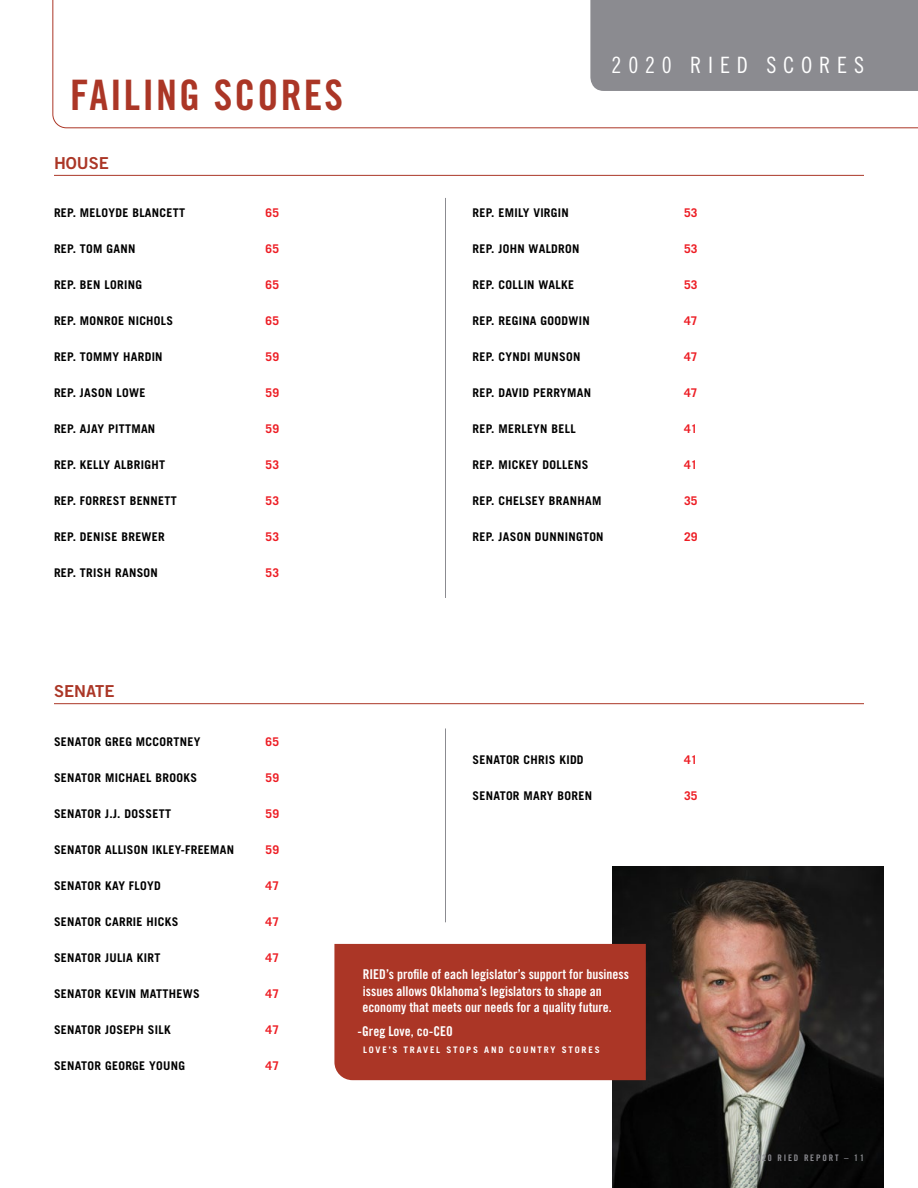
<style>
.page{position:relative;width:918px;height:1188px;background:#fff}
.page>*{position:absolute;margin:0;border:0;box-sizing:border-box;transform-origin:0 0}
.t1{font:42px "Trade Gothic LT Std Bd Cn 20";letter-spacing:.05em;color:#ab3626}
.t2{font:22.5px "Trade Gothic LT Std Cn 18";letter-spacing:.3em;color:#fff}
.t3{font:16.5px "Trade Gothic LT Std Bd 2";color:#ab3626}
.t4{font:13.5px/16.5px "Trade Gothic LT Std Bd Cn 20";color:#fff}
.t5{font:700 12px "Trade Gothic LT Std";letter-spacing:.025em;color:#000}
.t6{font:700 12px "Trade Gothic LT Std";letter-spacing:.025em;color:#ed1d24}
.t7{font:700 9px "Trade Gothic LT Std";letter-spacing:.2em;color:#fff}
.t8{font:9px "Trade Gothic LT Std Bd Cn 20";letter-spacing:.2em;color:#8b8b90}
</style>
<div class="page">
<svg style="left:52px;top:0;width:866px;height:128px"></svg>
<div style="left:590px;top:0;width:328px;height:91px;background:#8b8b90"></div>
<hr style="left:54px;top:175px;width:810px;height:1px;background:#ab3626">
<hr style="left:54px;top:703px;width:810px;height:1px;background:#ab3626">
<hr style="left:445px;top:198px;width:1px;height:400px;background:#8b8b90">
<hr style="left:445px;top:728px;width:1px;height:194px;background:#8b8b90">
<img style="left:612px;top:866px;width:271px;height:322px">
<div style="left:334px;top:944px;width:312px;height:136px;background:#ab3626"></div>
<h1 class="t1" style="left:70px;top:70px;width:275px">FAILING SCORES</h1>
<h3 class="t3" style="left:54px;top:153px;width:56px">HOUSE</h3>
<p class="t5" style="left:54px;top:206px;width:133px">REP. MELOYDE BLANCETT</p>
<p class="t6" style="left:266px;top:206px;width:15px">65</p>
<p class="t5" style="left:54px;top:242px;width:83px">REP. TOM GANN</p>
<p class="t6" style="left:266px;top:242px;width:15px">65</p>
<p class="t5" style="left:54px;top:278px;width:90px">REP. BEN LORING</p>
<p class="t6" style="left:266px;top:278px;width:15px">65</p>
<p class="t5" style="left:54px;top:314px;width:121px">REP. MONROE NICHOLS</p>
<p class="t6" style="left:266px;top:314px;width:15px">65</p>
<p class="t5" style="left:54px;top:350px;width:110px">REP. TOMMY HARDIN</p>
<p class="t6" style="left:266px;top:350px;width:15px">59</p>
<p class="t5" style="left:54px;top:386px;width:93px">REP. JASON LOWE</p>
<p class="t6" style="left:266px;top:386px;width:15px">59</p>
<p class="t5" style="left:54px;top:422px;width:103px">REP. AJAY PITTMAN</p>
<p class="t6" style="left:266px;top:422px;width:15px">59</p>
<p class="t5" style="left:54px;top:458px;width:112px">REP. KELLY ALBRIGHT</p>
<p class="t6" style="left:266px;top:458px;width:15px">53</p>
<p class="t5" style="left:54px;top:494px;width:124px">REP. FORREST BENNETT</p>
<p class="t6" style="left:266px;top:494px;width:15px">53</p>
<p class="t5" style="left:54px;top:530px;width:112px">REP. DENISE BREWER</p>
<p class="t6" style="left:266px;top:530px;width:15px">53</p>
<p class="t5" style="left:54px;top:566px;width:105px">REP. TRISH RANSON</p>
<p class="t6" style="left:266px;top:566px;width:15px">53</p>
<h2 class="t2" style="left:612px;top:51px;width:254px">2020 RIED SCORES</h2>
<p class="t5" style="left:472px;top:206px;width:98px">REP. EMILY VIRGIN</p>
<p class="t6" style="left:684px;top:206px;width:15px">53</p>
<p class="t5" style="left:472px;top:242px;width:109px">REP. JOHN WALDRON</p>
<p class="t6" style="left:684px;top:242px;width:15px">53</p>
<p class="t5" style="left:472px;top:278px;width:103px">REP. COLLIN WALKE</p>
<p class="t6" style="left:684px;top:278px;width:15px">53</p>
<p class="t5" style="left:472px;top:314px;width:119px">REP. REGINA GOODWIN</p>
<p class="t6" style="left:684px;top:314px;width:15px">47</p>
<p class="t5" style="left:472px;top:350px;width:109px">REP. CYNDI MUNSON</p>
<p class="t6" style="left:684px;top:350px;width:15px">47</p>
<p class="t5" style="left:472px;top:386px;width:120px">REP. DAVID PERRYMAN</p>
<p class="t6" style="left:684px;top:386px;width:15px">47</p>
<p class="t5" style="left:472px;top:422px;width:105px">REP. MERLEYN BELL</p>
<p class="t6" style="left:684px;top:422px;width:15px">41</p>
<p class="t5" style="left:472px;top:458px;width:117px">REP. MICKEY DOLLENS</p>
<p class="t6" style="left:684px;top:458px;width:15px">41</p>
<p class="t5" style="left:472px;top:494px;width:130px">REP. CHELSEY BRANHAM</p>
<p class="t6" style="left:684px;top:494px;width:15px">35</p>
<p class="t5" style="left:472px;top:530px;width:133px">REP. JASON DUNNINGTON</p>
<p class="t6" style="left:684px;top:530px;width:15px">29</p>
<h3 class="t3" style="left:54px;top:681px;width:62px">SENATE</h3>
<p class="t5" style="left:54px;top:734px;width:148px">SENATOR GREG MCCORTNEY</p>
<p class="t6" style="left:266px;top:734px;width:15px">65</p>
<p class="t5" style="left:54px;top:770px;width:145px">SENATOR MICHAEL BROOKS</p>
<p class="t6" style="left:266px;top:770px;width:15px">59</p>
<p class="t5" style="left:54px;top:806px;width:119px">SENATOR J.J. DOSSETT</p>
<p class="t6" style="left:266px;top:806px;width:15px">59</p>
<p class="t5" style="left:54px;top:842px;width:182px">SENATOR ALLISON IKLEY-FREEMAN</p>
<p class="t6" style="left:266px;top:842px;width:15px">59</p>
<p class="t5" style="left:54px;top:878px;width:108px">SENATOR KAY FLOYD</p>
<p class="t6" style="left:266px;top:878px;width:15px">47</p>
<p class="t5" style="left:54px;top:914px;width:126px">SENATOR CARRIE HICKS</p>
<p class="t6" style="left:266px;top:914px;width:15px">47</p>
<p class="t5" style="left:54px;top:950px;width:108px">SENATOR JULIA KIRT</p>
<p class="t6" style="left:266px;top:950px;width:15px">47</p>
<p class="t5" style="left:54px;top:986px;width:147px">SENATOR KEVIN MATTHEWS</p>
<p class="t6" style="left:266px;top:986px;width:15px">47</p>
<p class="t5" style="left:54px;top:1022px;width:118px">SENATOR JOSEPH SILK</p>
<p class="t6" style="left:266px;top:1022px;width:15px">47</p>
<p class="t5" style="left:54px;top:1058px;width:133px">SENATOR GEORGE YOUNG</p>
<p class="t6" style="left:266px;top:1058px;width:15px">47</p>
<p class="t5" style="left:472px;top:752px;width:113px">SENATOR CHRIS KIDD</p>
<p class="t6" style="left:684px;top:752px;width:15px">41</p>
<p class="t5" style="left:472px;top:788px;width:121px">SENATOR MARY BOREN</p>
<p class="t6" style="left:684px;top:788px;width:15px">35</p>
<p class="t4" style="left:362px;top:966px;width:268px">RIED’s profile of each legislator’s support for business issues allows Oklahoma’s legislators to shape an economy that meets our needs for a quality future.</p>
<p class="t4" style="left:358px;top:1023px;width:97px">-Greg Love, co-CEO</p>
<p class="t7" style="left:363px;top:1044px;width:238px">LOVE’S TRAVEL STOPS AND COUNTRY STORES</p>
<p class="t8" style="left:751px;top:1152px;width:115px">2020 RIED REPORT – 11</p>
</div>
